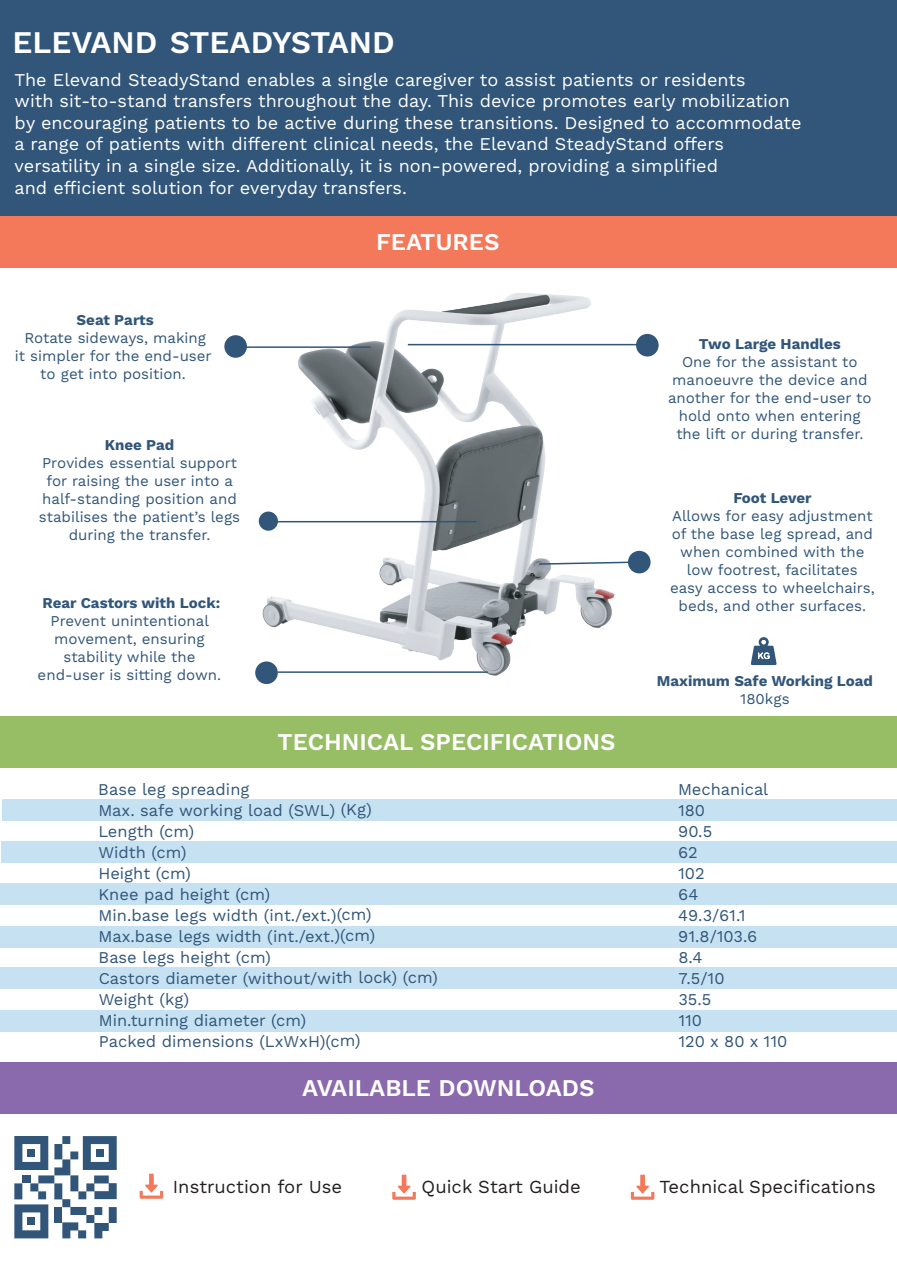
<style>
.page{position:relative;width:897px;height:1264px;background:#fff}
.page>*{position:absolute;margin:0;border:0;box-sizing:border-box;transform-origin:0 0}
.t1{font:600 31.5px "Work Sans";color:#fff}
.t2{font:600 24px "Work Sans";color:#fff}
.t3{font:18.3px "Work Sans";color:#231f20}
.t4{font:18px/21.6px "Work Sans";color:#fff}
.t5{font:16.5px/21px "Work Sans";color:#315679}
.t6{font:16.35px/21px "Work Sans";color:#315679}
.t7{font:15px/18px "Work Sans";color:#315679;text-align:center}
.t8{font:700 15px "Work Sans";color:#315679}
</style>
<div class="page">
<img style="left:262px;top:293px;width:352px;height:382px">
<div style="left:0;top:0;width:896px;height:231px;background:#315679"></div>
<div style="left:0;top:216px;width:896px;height:52px;background:#f3795a"></div>
<div style="left:0;top:716px;width:896px;height:51px;background:#97bd65"></div>
<div style="left:0;top:1062px;width:896px;height:51px;background:#8a6aac"></div>
<svg style="left:14px;top:1136px;width:103px;height:102px"></svg>
<div style="left:54px;top:1207px;width:8px;height:15px;background:#315679"></div>
<div style="left:27px;top:1149px;width:8px;height:8px;background:#315679"></div>
<div style="left:27px;top:1217px;width:8px;height:8px;background:#315679"></div>
<div style="left:96px;top:1149px;width:8px;height:8px;background:#315679"></div>
<hr style="left:408px;top:344px;width:240px;height:1px;background:#315679">
<div style="left:636px;top:334px;width:22px;height:22px;background:#315679;border-radius:50%"></div>
<svg style="left:537px;top:560px;width:91px;height:5px"></svg>
<div style="left:628px;top:551px;width:22px;height:22px;background:#315679;border-radius:50%"></div>
<hr style="left:278px;top:671px;width:209px;height:2px;background:#315679">
<div style="left:255px;top:661px;width:23px;height:23px;background:#315679;border-radius:50%"></div>
<hr style="left:272px;top:521px;width:204px;height:1px;background:#315679">
<div style="left:259px;top:511px;width:19px;height:20px;background:#315679;border-radius:50%"></div>
<hr style="left:235px;top:346px;width:135px;height:2px;background:#315679">
<div style="left:224px;top:335px;width:23px;height:23px;background:#315679;border-radius:50%"></div>
<div style="left:2px;top:799px;width:894px;height:21px;background:#c5e1f2"></div>
<div style="left:1px;top:841px;width:895px;height:21px;background:#c5e1f2"></div>
<div style="left:0;top:883px;width:896px;height:21px;background:#c5e1f2"></div>
<div style="left:0;top:926px;width:896px;height:21px;background:#c5e1f2"></div>
<div style="left:0;top:967px;width:896px;height:21px;background:#c5e1f2"></div>
<div style="left:0;top:1010px;width:896px;height:21px;background:#c5e1f2"></div>
<svg style="left:140px;top:1173px;width:23px;height:25px"></svg>
<svg style="left:392px;top:1174px;width:24px;height:25px"></svg>
<svg style="left:630px;top:1174px;width:24px;height:25px"></svg>
<svg style="left:750px;top:637px;width:26px;height:28px"></svg>
<h1 class="t1" style="left:13px;top:24px;width:383px">ELEVAND STEADYSTAND</h1>
<p class="t4" style="left:15px;top:69px;width:788px">The Elevand SteadyStand enables a single caregiver to assist patients or residents<br>with sit-to-stand transfers throughout the day. This device promotes early mobilization by encouraging patients to be active during these transitions. Designed to accommodate a range of patients with different clinical needs, the Elevand SteadyStand offers versatility in a single size. Additionally, it is non-powered, providing a simplified<br>and efficient solution for everyday transfers.</p>
<p class="t8" style="left:77px;top:311px;width:79px">Seat Parts</p>
<p class="t7" style="left:15px;top:330px;width:198px">Rotate sideways, making<br>it simpler for the end-user to get into position.</p>
<p class="t8" style="left:105px;top:436px;width:71px">Knee Pad</p>
<p class="t7" style="left:39px;top:455px;width:203px">Provides essential support for raising the user into a half-standing position and stabilises the patient’s legs during the transfer.</p>
<p class="t8" style="left:43px;top:594px;width:179px">Rear Castors with Lock:</p>
<p class="t7" style="left:38px;top:612px;width:185px">Prevent unintentional movement, ensuring stability while the end-user is sitting down.</p>
<h2 class="t2" style="left:376px;top:228px;width:125px">FEATURES</h2>
<h2 class="t2" style="left:277px;top:728px;width:339px">TECHNICAL SPECIFICATIONS</h2>
<p class="t8" style="left:698px;top:335px;width:143px">Two Large Handles</p>
<p class="t7" style="left:668px;top:353px;width:205px">One for the assistant to manoeuvre the device and another for the end-user to hold onto when entering the lift or during transfer.</p>
<p class="t8" style="left:733px;top:489px;width:80px">Foot Lever</p>
<p class="t7" style="left:670px;top:507px;width:206px">Allows for easy adjustment of the base leg spread, and when combined with the low footrest, facilitates easy access to wheelchairs, beds, and other surfaces.</p>
<p class="t8" style="left:656px;top:672px;width:217px">Maximum Safe Working Load</p>
<p class="t7" style="left:740px;top:690px;width:51px">180kgs</p>
<p class="t6" style="left:98px;top:779px;width:341px">Base leg spreading<br>Max. safe working load (SWL) (Kg)<br>Length (cm)<br>Width (cm)<br>Height (cm)<br>Knee pad height (cm)<br>Min.base legs width (int./ext.)(cm)<br>Max.base legs width (int./ext.)(cm)<br>Base legs height (cm)<br>Castors diameter (without/with lock) (cm)<br>Weight (kg)<br>Min.turning diameter (cm)<br>Packed dimensions (LxWxH)(cm)</p>
<p class="t5" style="left:678px;top:780px;width:111px">Mechanical<br>180<br>90.5<br>62<br>102<br>64<br>49.3/61.1<br>91.8/103.6<br>8.4<br>7.5/10<br>35.5<br>110<br>120 x 80 x 110</p>
<h2 class="t2" style="left:302px;top:1074px;width:293px">AVAILABLE DOWNLOADS</h2>
<p class="t3" style="left:173px;top:1176px;width:171px">Instruction for Use</p>
<p class="t3" style="left:421px;top:1175px;width:161px">Quick Start Guide</p>
<p class="t3" style="left:659px;top:1175px;width:218px">Technical Specifications</p>
</div>
